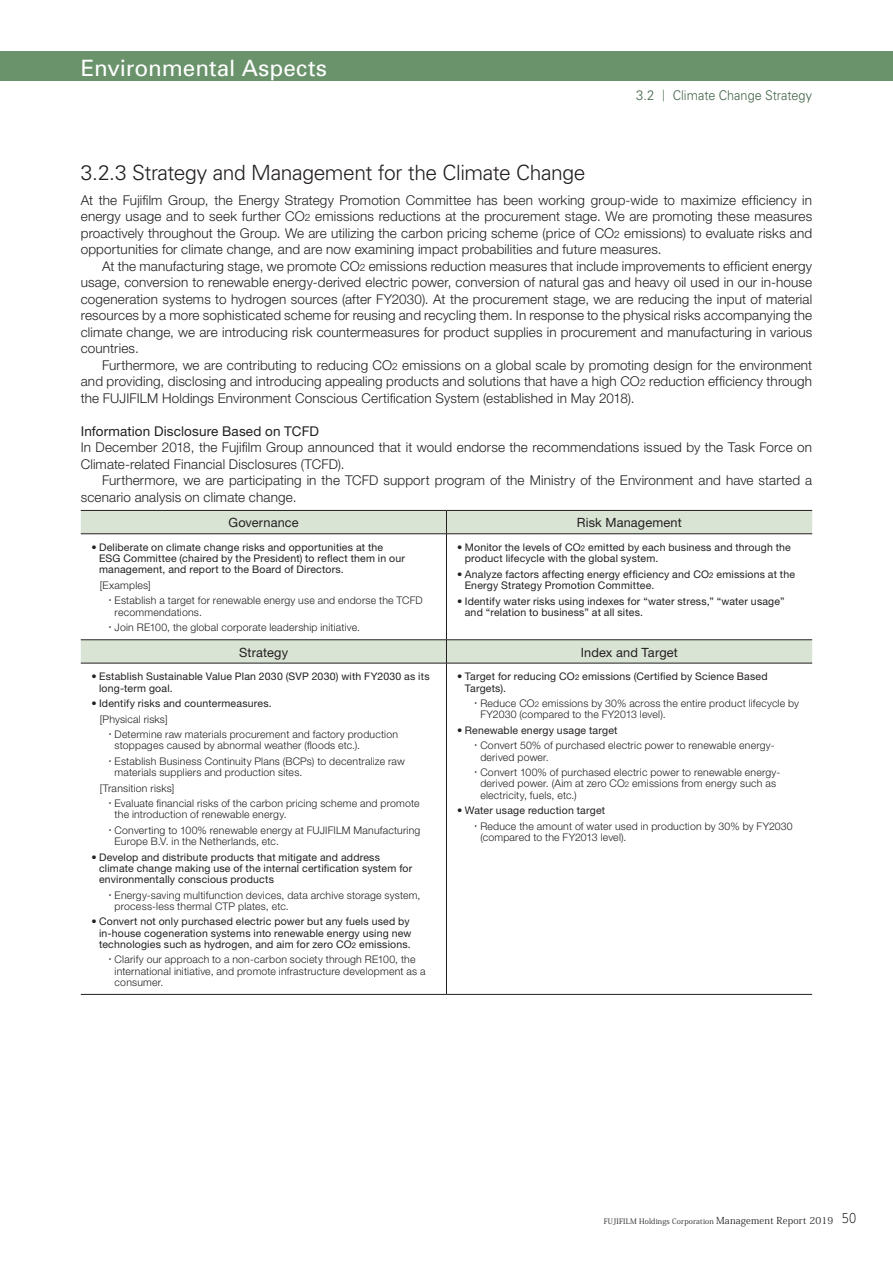
<style>
.page{position:relative;width:893px;height:1263px;background:#fff}
.page>*{position:absolute;margin:0;border:0;box-sizing:border-box;transform-origin:0 0}
.t1{font:22.5px "Univers";color:#fff}
.t2{font:300 21px "Univers";letter-spacing:-.02em;color:#231f20}
.t3{font:300 13.5px/16.5px "Helvetica Neue LT Std";letter-spacing:.01em;color:#231f20;text-align:justify}
.t4{font:13.5px "Helvetica Neue LT Std";letter-spacing:.01em;color:#231f20}
.t5{font:300 13.35px "Univers";color:#426347;scale:.95 1}
.t6{font:12.75px "Helvetica Neue LT Std";letter-spacing:.01em;color:#231f20}
.t7{font:300 10.5px/11.2px "Helvetica Neue LT Std";letter-spacing:.02em;color:#231f20}
.t8{font:10.5px/11.2px "Helvetica Neue LT Std";letter-spacing:.02em;color:#231f20}
.t9{font:7.5px "Koz Min Pro";letter-spacing:.02em;color:#231f20}
.s1{font-size:13.65px}
.s2{font-family:"UD Shin Go Pro";font-size:11.7px}
.s3{font-size:10.2px}
.s4{font-size:7.8px}
.s5{font-size:9.6px}
.s6{font-family:"UD Shin Go Pro";font-weight:300;font-size:12.75px}
</style>
<div class="page">
<div style="left:0;top:51px;width:893px;height:30px;background:#6a936c"></div>
<div style="left:81px;top:511px;width:731px;height:22px;background:#dae4d5"></div>
<svg style="left:81px;top:534px;width:731px;height:460px"></svg>
<svg style="left:446px;top:511px;width:1px;height:22px"></svg>
<hr style="left:446px;top:534px;width:1px;height:105px;background:#231f20">
<svg style="left:446px;top:640px;width:1px;height:23px"></svg>
<hr style="left:446px;top:663px;width:1px;height:331px;background:#231f20">
<hr style="left:81px;top:510px;width:365px;height:1px;background:#231f20">
<hr style="left:446px;top:510px;width:366px;height:1px;background:#231f20">
<hr style="left:81px;top:639px;width:365px;height:1px;background:#231f20">
<hr style="left:446px;top:639px;width:366px;height:1px;background:#231f20">
<hr style="left:81px;top:533px;width:365px;height:1px;background:#231f20">
<hr style="left:446px;top:533px;width:366px;height:1px;background:#231f20">
<hr style="left:81px;top:663px;width:365px;height:1px;background:#231f20">
<hr style="left:446px;top:663px;width:366px;height:1px;background:#231f20">
<hr style="left:81px;top:994px;width:365px;height:1px;background:#231f20">
<hr style="left:446px;top:994px;width:366px;height:1px;background:#231f20">
<h1 class="t1" style="left:81px;top:55px;width:248px">Environmental Aspects</h1>
<p class="t5" style="left:636px;top:87px;width:187px"><span class="s1">3</span>.<span class="s1">2</span> <span class="s2">｜</span> Climate Change Strategy</p>
<h2 class="t2" style="left:81px;top:160px;width:506px">3.2.3 Strategy and Management for the Climate Change</h2>
<p class="t3" style="left:81px;top:191px;width:733px">At the Fujifilm Group, the Energy Strategy Promotion Committee has been working group-wide to maximize efficiency in energy usage and to seek further CO<span class="s3">2</span> emissions reductions at the procurement stage. We are promoting these measures proactively throughout the Group. We are utilizing the carbon pricing scheme (price of CO<span class="s3">2</span> emissions) to evaluate risks and opportunities for climate change, and are now examining impact probabilities and future measures.</p>
<p class="t3" style="left:81px;top:257px;width:733px;text-indent:21px">At the manufacturing stage, we promote CO<span class="s3">2</span> emissions reduction measures that include improvements to efficient energy usage, conversion to renewable energy-derived electric power, conversion of natural gas and heavy oil used in our in-house cogeneration systems to hydrogen sources (after FY2030). At the procurement stage, we are reducing the input of material resources by a more sophisticated scheme for reusing and recycling them. In response to the physical risks accompanying the climate change, we are introducing risk countermeasures for product supplies in procurement and manufacturing in various countries.</p>
<p class="t3" style="left:81px;top:356px;width:733px;text-indent:21px">Furthermore, we are contributing to reducing CO<span class="s3">2</span> emissions on a global scale by promoting design for the environment and providing, disclosing and introducing appealing products and solutions that have a high CO<span class="s3">2</span> reduction efficiency through the FUJIFILM Holdings Environment Conscious Certification System (established in May 2018).</p>
<p class="t4" style="left:81px;top:423px;width:240px">Information Disclosure Based on TCFD</p>
<p class="t3" style="left:81px;top:439px;width:733px">In December 2018, the Fujifilm Group announced that it would endorse the recommendations issued by the Task Force on<br>Climate-related Financial Disclosures (TCFD).</p>
<p class="t3" style="left:81px;top:472px;width:733px;text-indent:21px">Furthermore, we are participating in the TCFD support program of the Ministry of the Environment and have started a scenario analysis on climate change.</p>
<p class="t6" style="left:228px;top:515px;width:72px">Governance</p>
<p class="t6" style="left:577px;top:515px;width:106px">Risk Management</p>
<p class="t8" style="left:99px;top:541px;width:307px;text-indent:-8px">• Deliberate on climate change risks and opportunities at the<br>ESG Committee (chaired by the President) to reflect them in our management, and report to the Board of Directors.</p>
<p class="t7" style="left:115px;top:577px;width:310px;line-height:15.5px;text-indent:-15px">[Examples]<br>Establish a target for renewable energy use and endorse the TCFD</p>
<p class="t7" style="left:115px;top:604px;width:247px;line-height:15.5px">recommendations.<br>Join RE100, the global corporate leadership initiative.</p>
<p class="t8" style="left:465px;top:541px;width:328px;text-indent:-8px">• Monitor the levels of CO<span class="s4">2</span> emitted by each business and through the product lifecycle with the global system.</p>
<p class="t8" style="left:465px;top:568px;width:332px;text-indent:-8px">• Analyze factors affecting energy efficiency and CO<span class="s4">2</span> emissions at the<br>Energy Strategy Promotion Committee.</p>
<p class="t8" style="left:465px;top:595px;width:321px;text-indent:-8px">• Identify water risks using indexes for “water stress,” “water usage” and “relation to business” at all sites.</p>
<p class="t6" style="left:239px;top:645px;width:50px">Strategy</p>
<p class="t6" style="left:581px;top:645px;width:99px">Index and Target</p>
<p class="t8" style="left:99px;top:671px;width:332px;text-indent:-8px">• Establish Sustainable Value Plan 2030 (SVP 2030) with FY2030 as its long-term goal.</p>
<p class="t8" style="left:91px;top:697px;width:182px">• Identify risks and countermeasures.</p>
<p class="t7" style="left:115px;top:711px;width:285px;line-height:15.5px;text-indent:-15px">[Physical risks]<br>Determine raw materials procurement and factory production</p>
<p class="t7" style="left:115px;top:738px;width:292px;line-height:15.5px">stoppages caused by abnormal weather (floods etc.).<br>Establish Business Continuity Plans (BCPs) to decentralize raw</p>
<p class="t7" style="left:100px;top:764px;width:204px;line-height:15.5px;text-indent:15px">materials suppliers and production sites. [Transition risks]</p>
<p class="t7" style="left:115px;top:797px;width:306px">Evaluate financial risks of the carbon pricing scheme and promote the introduction of renewable energy.</p>
<p class="t7" style="left:115px;top:824px;width:307px">Converting to 100% renewable energy at FUJIFILM Manufacturing<br>Europe B.V. in the Netherlands, etc.</p>
<p class="t8" style="left:99px;top:851px;width:315px;text-indent:-8px">• Develop and distribute products that mitigate and address climate change making use of the internal certification system for environmentally conscious products</p>
<p class="t7" style="left:115px;top:889px;width:307px">Energy-saving multifunction devices, data archive storage system, process-less thermal CTP plates, etc.</p>
<p class="t8" style="left:99px;top:916px;width:314px;text-indent:-8px">• Convert not only purchased electric power but any fuels used by in-house cogeneration systems into renewable energy using new technologies such as hydrogen, and aim for zero CO<span class="s4">2</span> emissions.</p>
<p class="t7" style="left:115px;top:954px;width:312px">Clarify our approach to a non-carbon society through RE100, the international initiative, and promote infrastructure development as a consumer.</p>
<p class="t8" style="left:465px;top:671px;width:304px;text-indent:-8px">• Target for reducing CO<span class="s4">2</span> emissions (Certified by Science Based<br>Targets).</p>
<p class="t7" style="left:480px;top:697px;width:320px">Reduce CO<span class="s4">2</span> emissions by 30% across the entire product lifecycle by<br>FY2030 (compared to the FY2013 level).</p>
<p class="t8" style="left:457px;top:724px;width:162px">• Renewable energy usage target</p>
<p class="t7" style="left:480px;top:740px;width:296px">Convert 50% of purchased electric power to renewable energy&shy;derived power.</p>
<p class="t7" style="left:480px;top:766px;width:301px">Convert 100% of purchased electric power to renewable energy&shy;derived power. (Aim at zero CO<span class="s4">2</span> emissions from energy such as electricity, fuels, etc.)</p>
<p class="t8" style="left:457px;top:805px;width:150px">• Water usage reduction target</p>
<p class="t7" style="left:480px;top:820px;width:314px">Reduce the amount of water used in production by 30% by FY2030 (compared to the FY2013 level).</p>
<p class="t9" style="left:604px;top:1215px;width:254px">FUJIFILM Holdings Corporation <span class="s5">Management Report 2019</span> <span class="s6">50</span></p>
</div>
